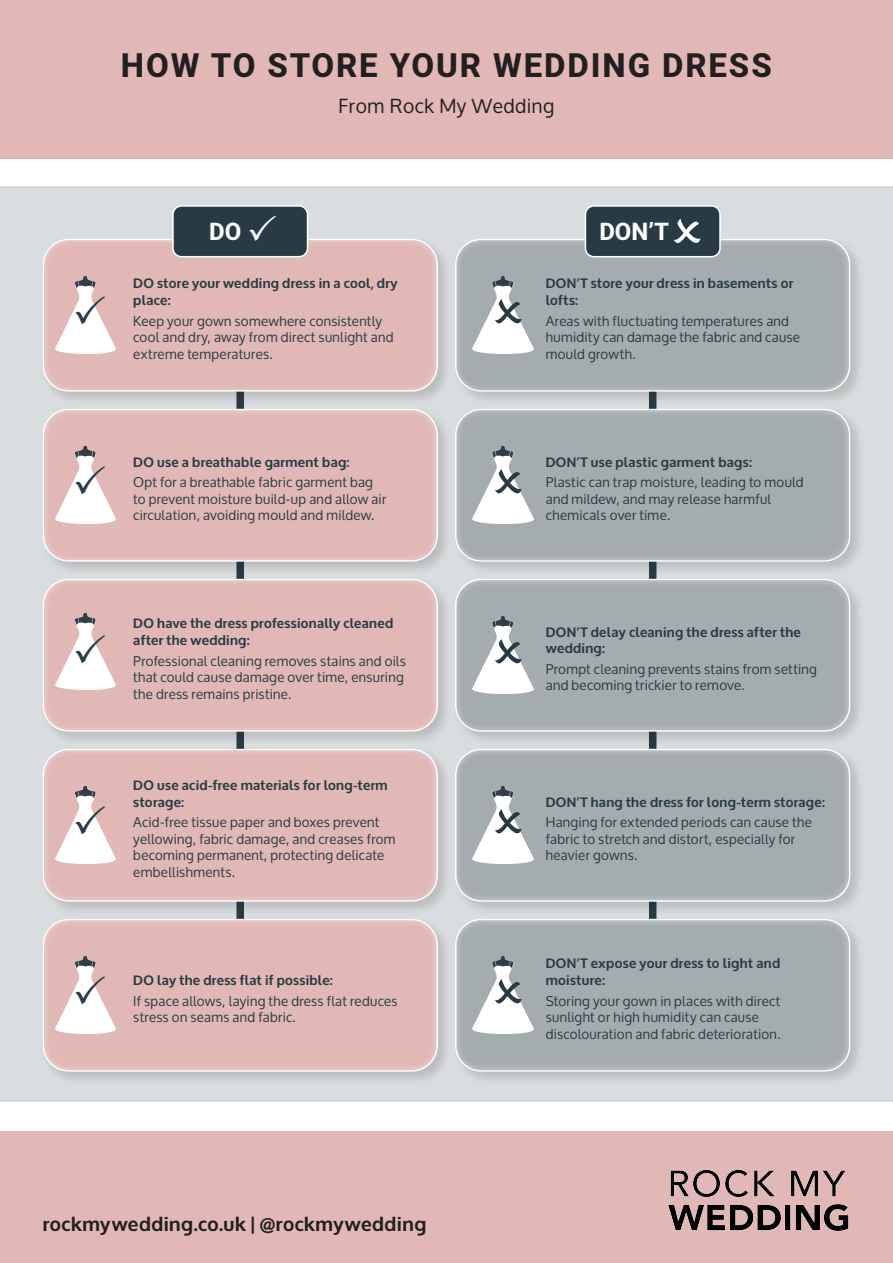
<style>
.page{position:relative;width:893px;height:1263px;background:#fff}
.page>*{position:absolute;margin:0;border:0;box-sizing:border-box;transform-origin:0 0}
.t1{font:800 33px "Heebo";letter-spacing:.055em;color:#231f20}
.t2{font:700 24px "Heebo";color:#fff}
.t3{font:700 19.5px "Oxygen";letter-spacing:.025em;color:#231f20}
.t4{font:19.5px "Oxygen";letter-spacing:.03em;color:#231f20}
.t5{font:13.5px/16.5px "Oxygen";letter-spacing:.02em;color:#283b45}
.t6{font:700 13.5px/16.5px "Oxygen";letter-spacing:.025em;color:#283b45}
</style>
<div class="page">
<div style="left:0;top:186px;width:893px;height:915px;background:#dadddf"></div>
<div style="left:453px;top:236px;width:412px;height:170px;background:#231f20;opacity:.17"></div>
<div style="left:454px;top:238px;width:398px;height:156px;background:#fff;opacity:.75"></div>
<div style="left:453px;top:406px;width:412px;height:170px;background:#231f20;opacity:.17"></div>
<div style="left:454px;top:408px;width:397px;height:156px;background:#fff;opacity:.75"></div>
<div style="left:453px;top:576px;width:412px;height:170px;background:#231f20;opacity:.17"></div>
<div style="left:454px;top:578px;width:397px;height:156px;background:#fff;opacity:.75"></div>
<div style="left:453px;top:746px;width:412px;height:170px;background:#231f20;opacity:.17"></div>
<div style="left:454px;top:748px;width:397px;height:156px;background:#fff;opacity:.75"></div>
<div style="left:453px;top:916px;width:412px;height:170px;background:#231f20;opacity:.17"></div>
<div style="left:453px;top:917px;width:398px;height:156px;background:#fff;opacity:.75"></div>
<div style="left:40px;top:576px;width:412px;height:170px;background:#231f20;opacity:.17"></div>
<div style="left:40px;top:578px;width:399px;height:156px;background:#fff;opacity:.75"></div>
<div style="left:40px;top:746px;width:412px;height:170px;background:#231f20;opacity:.17"></div>
<div style="left:40px;top:748px;width:399px;height:156px;background:#fff;opacity:.75"></div>
<div style="left:40px;top:916px;width:412px;height:170px;background:#231f20;opacity:.17"></div>
<div style="left:40px;top:918px;width:399px;height:156px;background:#fff;opacity:.75"></div>
<div style="left:40px;top:406px;width:412px;height:170px;background:#231f20;opacity:.17"></div>
<div style="left:40px;top:408px;width:399px;height:156px;background:#fff;opacity:.75"></div>
<div style="left:40px;top:236px;width:412px;height:170px;background:#231f20;opacity:.17"></div>
<div style="left:40px;top:238px;width:399px;height:156px;background:#fff;opacity:.75"></div>
<div style="left:0;top:0;width:893px;height:158px;background:#e1b8b5"></div>
<div style="left:0;top:1131px;width:893px;height:132px;background:#e1b8b5"></div>
<img style="left:668px;top:1170px;width:181px;height:61px">
<img style="left:55px;top:277px;width:60px;height:76px">
<img style="left:55px;top:447px;width:60px;height:76px">
<img style="left:55px;top:613px;width:60px;height:77px">
<img style="left:55px;top:787px;width:60px;height:76px">
<img style="left:55px;top:957px;width:60px;height:76px">
<img style="left:473px;top:277px;width:60px;height:76px">
<img style="left:473px;top:447px;width:60px;height:76px">
<img style="left:473px;top:617px;width:60px;height:76px">
<img style="left:473px;top:787px;width:60px;height:76px">
<img style="left:473px;top:957px;width:60px;height:76px">
<div style="left:585px;top:206px;width:135px;height:51px;background:#283b45;border-radius:9px"></div>
<div style="left:585px;top:205px;width:136px;height:52px;border:2px solid #fff;border-radius:9px"></div>
<div style="left:173px;top:206px;width:135px;height:51px;background:#283b45;border-radius:9px"></div>
<div style="left:172px;top:205px;width:136px;height:52px;border:2px solid #fff;border-radius:9px"></div>
<svg style="left:75px;top:295px;width:30px;height:29px"></svg>
<svg style="left:75px;top:465px;width:30px;height:29px"></svg>
<svg style="left:75px;top:634px;width:30px;height:29px"></svg>
<svg style="left:75px;top:805px;width:30px;height:29px"></svg>
<svg style="left:75px;top:975px;width:30px;height:29px"></svg>
<svg style="left:495px;top:299px;width:27px;height:24px"></svg>
<svg style="left:495px;top:469px;width:27px;height:24px"></svg>
<svg style="left:495px;top:639px;width:27px;height:24px"></svg>
<svg style="left:495px;top:809px;width:27px;height:24px"></svg>
<svg style="left:495px;top:978px;width:27px;height:25px"></svg>
<p class="t1" style="left:121px;top:43px;width:652px">HOW TO STORE YOUR WEDDING DRESS</p>
<p class="t4" style="left:339px;top:95px;width:217px">From Rock My Wedding</p>
<p class="t2" style="left:209px;top:215px;width:34px">DO</p>
<p class="t2" style="left:599px;top:215px;width:71px">DON’T</p>
<p class="t6" style="left:133px;top:276px;width:266px">DO store your wedding dress in a cool, dry place:</p>
<p class="t5" style="left:133px;top:313px;width:262px">Keep your gown somewhere consistently cool and dry, away from direct sunlight and extreme temperatures.</p>
<p class="t6" style="left:133px;top:454px;width:218px">DO use a breathable garment bag:</p>
<p class="t5" style="left:133px;top:474px;width:254px">Opt for a breathable fabric garment bag to prevent moisture build-up and allow air circulation, avoiding mould and mildew.</p>
<p class="t6" style="left:133px;top:616px;width:261px">DO have the dress professionally cleaned after the wedding:</p>
<p class="t5" style="left:133px;top:653px;width:274px">Professional cleaning removes stains and oils that could cause damage over time, ensuring the dress remains pristine.</p>
<p class="t6" style="left:133px;top:777px;width:256px">DO use acid-free materials for long-term storage:</p>
<p class="t5" style="left:133px;top:814px;width:264px">Acid-free tissue paper and boxes prevent yellowing, fabric damage, and creases from becoming permanent, protecting delicate embellishments.</p>
<p class="t6" style="left:133px;top:972px;width:201px">DO lay the dress flat if possible:</p>
<p class="t5" style="left:133px;top:993px;width:266px">If space allows, laying the dress flat reduces stress on seams and fabric.</p>
<p class="t3" style="left:43px;top:1212px;width:385px">rockmywedding.co.uk | @rockmywedding</p>
<p class="t6" style="left:546px;top:276px;width:249px">DON’T store your dress in basements or lofts:</p>
<p class="t5" style="left:546px;top:313px;width:256px">Areas with fluctuating temperatures and humidity can damage the fabric and cause mould growth.</p>
<p class="t6" style="left:546px;top:454px;width:208px">DON’T use plastic garment bags:</p>
<p class="t5" style="left:546px;top:474px;width:259px">Plastic can trap moisture, leading to mould and mildew, and may release harmful chemicals over time.</p>
<p class="t6" style="left:546px;top:624px;width:257px">DON’T delay cleaning the dress after the wedding:</p>
<p class="t5" style="left:546px;top:661px;width:273px">Prompt cleaning prevents stains from setting and becoming trickier to remove.</p>
<p class="t6" style="left:546px;top:794px;width:281px">DON’T hang the dress for long-term storage:</p>
<p class="t5" style="left:546px;top:814px;width:268px">Hanging for extended periods can cause the fabric to stretch and distort, especially for heavier gowns.</p>
<p class="t6" style="left:546px;top:956px;width:236px">DON’T expose your dress to light and moisture:</p>
<p class="t5" style="left:546px;top:993px;width:236px">Storing your gown in places with direct sunlight or high humidity can cause discolouration and fabric deterioration.</p>
</div>
